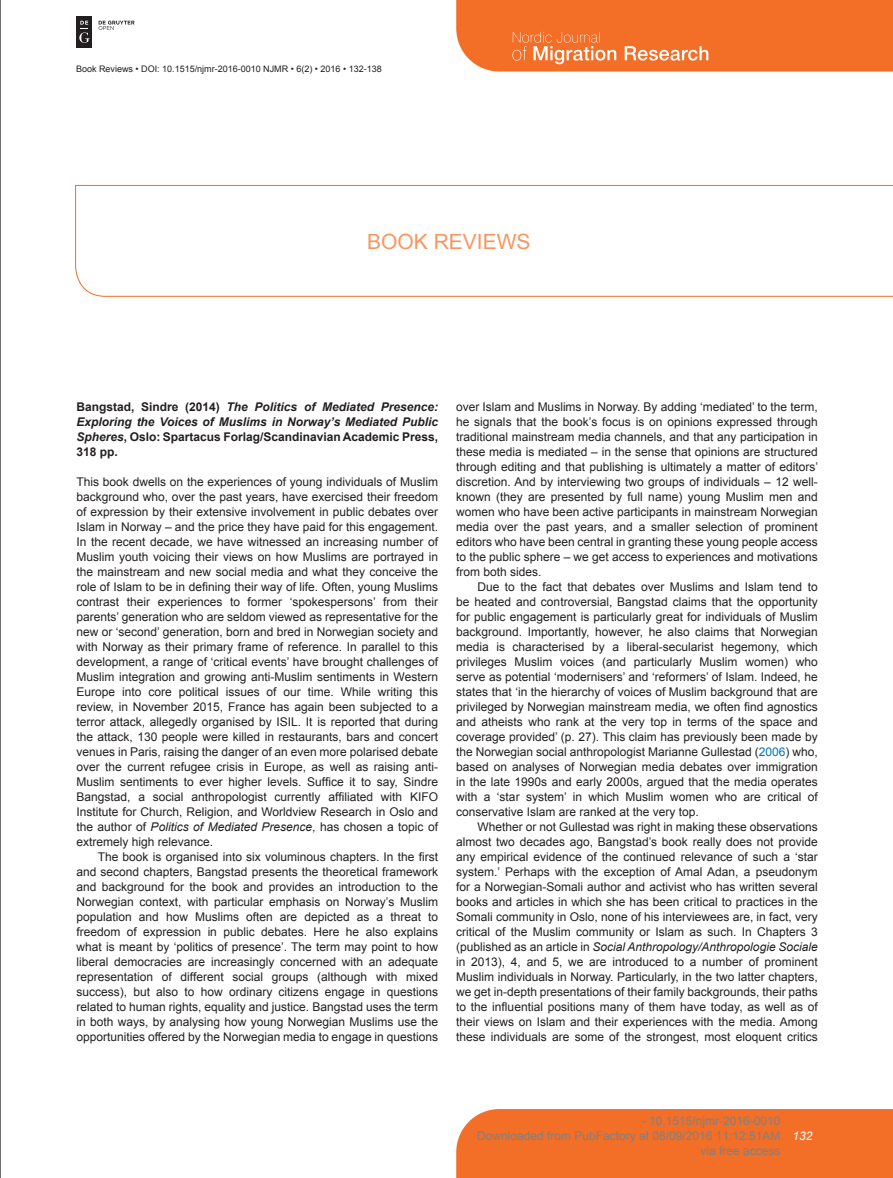
<style>
.page{position:relative;width:893px;height:1178px;background:#fff}
.page>*{position:absolute;margin:0;border:0;box-sizing:border-box;transform-origin:0 0}
.t1{font:21px "Arial";color:#f7975f}
.Normaali{font:12px/15px "Arial";color:#231f20;text-align:justify}
.Normaali-2{font:italic 700 12px/15px "Arial";color:#231f20;text-align:justify}
.t2{font:12px/15px "Arial";color:#808080;text-align:right}
.t3{font:italic 12px "Arial";color:#fff}
.t4{font:9px "Arial";color:#231f20}
.s1{font-style:normal}
.s2{font-style:italic}
.s3{color:#0073bd}
</style>
<div class="page">
<hr style="left:0;top:0;width:1px;height:1178px;background:#231f20">
<svg style="left:75px;top:185px;width:818px;height:112px"></svg>
<div style="left:456px;top:1109px;width:437px;height:69px;background:#f36e27"></div>
<svg style="left:456px;top:0;width:437px;height:72px;background:#f37532"></svg>
<div style="left:76px;top:17px;width:16px;height:31px;background:#231f20"></div>
<svg style="left:79px;top:21px;width:11px;height:22px"></svg>
<svg style="left:99px;top:21px;width:36px;height:9px"></svg>
<p class="t4" style="left:76px;top:63px;width:307px">Book Reviews • DOI: 10.1515/njmr-2016-0010 NJMR • 6(2) • 2016 • 132-138</p>
<p class="t1" style="left:367px;top:228px;width:165px">BOOK REVIEWS</p>
<p class="Normaali-2" style="left:76px;top:400px;width:363px"><span class="s1">Bangstad, Sindre (2014)</span> The Politics of Mediated Presence:<br>Exploring the Voices of Muslims in Norway’s Mediated Public Spheres<span class="s1">, Oslo: Spartacus Forlag/Scandinavian Academic Press, 318 pp.</span></p>
<p class="Normaali" style="left:76px;top:474px;width:363px">This book dwells on the experiences of young individuals of Muslim background who, over the past years, have exercised their freedom of expression by their extensive involvement in public debates over Islam in Norway – and the price they have paid for this engagement.<br>In the recent decade, we have witnessed an increasing number of Muslim youth voicing their views on how Muslims are portrayed in the mainstream and new social media and what they conceive the role of Islam to be in defining their way of life. Often, young Muslims contrast their experiences to former ‘spokespersons’ from their parents’ generation who are seldom viewed as representative for the new or ‘second’ generation, born and bred in Norwegian society and with Norway as their primary frame of reference. In parallel to this development, a range of ‘critical events’ have brought challenges of Muslim integration and growing anti-Muslim sentiments in Western Europe into core political issues of our time. While writing this review, in November 2015, France has again been subjected to a terror attack, allegedly organised by ISIL. It is reported that during the attack, 130 people were killed in restaurants, bars and concert venues in Paris, raising the danger of an even more polarised debate over the current refugee crisis in Europe, as well as raising anti-Muslim sentiments to ever higher levels. Suffice it to say, Sindre Bangstad, a social anthropologist currently affiliated with KIFO Institute for Church, Religion, and Worldview Research in Oslo and the author of <span class="s2">Politics of Mediated Presence</span>, has chosen a topic of extremely high relevance.</p>
<p class="Normaali" style="left:76px;top:849px;width:363px;text-indent:21px">The book is organised into six voluminous chapters. In the first and second chapters, Bangstad presents the theoretical framework and background for the book and provides an introduction to the Norwegian context, with particular emphasis on Norway’s Muslim population and how Muslims often are depicted as a threat to freedom of expression in public debates. Here he also explains what is meant by ‘politics of presence’. The term may point to how liberal democracies are increasingly concerned with an adequate representation of different social groups (although with mixed success), but also to how ordinary citizens engage in questions related to human rights, equality and justice. Bangstad uses the term in both ways, by analysing how young Norwegian Muslims use the opportunities offered by the Norwegian media to engage in questions</p>
<p class="Normaali" style="left:456px;top:399px;width:364px">over Islam and Muslims in Norway. By adding ‘mediated’ to the term, he signals that the book’s focus is on opinions expressed through traditional mainstream media channels, and that any participation in these media is mediated – in the sense that opinions are structured through editing and that publishing is ultimately a matter of editors’ discretion. And by interviewing two groups of individuals – 12 well&shy;known (they are presented by full name) young Muslim men and women who have been active participants in mainstream Norwegian media over the past years, and a smaller selection of prominent editors who have been central in granting these young people access to the public sphere – we get access to experiences and motivations from both sides.</p>
<p class="Normaali" style="left:456px;top:579px;width:363px;text-indent:21px">Due to the fact that debates over Muslims and Islam tend to be heated and controversial, Bangstad claims that the opportunity for public engagement is particularly great for individuals of Muslim background. Importantly, however, he also claims that Norwegian media is characterised by a liberal-secularist hegemony, which privileges Muslim voices (and particularly Muslim women) who serve as potential ‘modernisers’ and ‘reformers’ of Islam. Indeed, he states that ‘in the hierarchy of voices of Muslim background that are privileged by Norwegian mainstream media, we often find agnostics and atheists who rank at the very top in terms of the space and coverage provided’ (p. 27). This claim has previously been made by the Norwegian social anthropologist Marianne Gullestad (<span class="s3">2006</span>) who, based on analyses of Norwegian media debates over immigration in the late 1990s and early 2000s, argued that the media operates with a ‘star system’ in which Muslim women who are critical of conservative Islam are ranked at the very top.</p>
<p class="Normaali" style="left:456px;top:819px;width:363px;text-indent:21px">Whether or not Gullestad was right in making these observations almost two decades ago, Bangstad’s book really does not provide any empirical evidence of the continued relevance of such a ‘star system.’ Perhaps with the exception of Amal Adan, a pseudonym for a Norwegian-Somali author and activist who has written several books and articles in which she has been critical to practices in the Somali community in Oslo, none of his interviewees are, in fact, very critical of the Muslim community or Islam as such. In Chapters 3 (published as an article in <span class="s2">Social Anthropology/Anthropologie Sociale </span>in 2013), 4, and 5, we are introduced to a number of prominent Muslim individuals in Norway. Particularly, in the two latter chapters, we get in-depth presentations of their family backgrounds, their paths to the influential positions many of them have today, as well as of their views on Islam and their experiences with the media. Among these individuals are some of the strongest, most eloquent critics</p>
<p class="t2" style="left:477px;top:1115px;width:305px">- 10.1515/njmr-2016-0010<br>Downloaded from PubFactory at 08/09/2016 11:12:51AM via free access</p>
<p class="t3" style="left:793px;top:1128px;width:22px">132</p>
</div>
